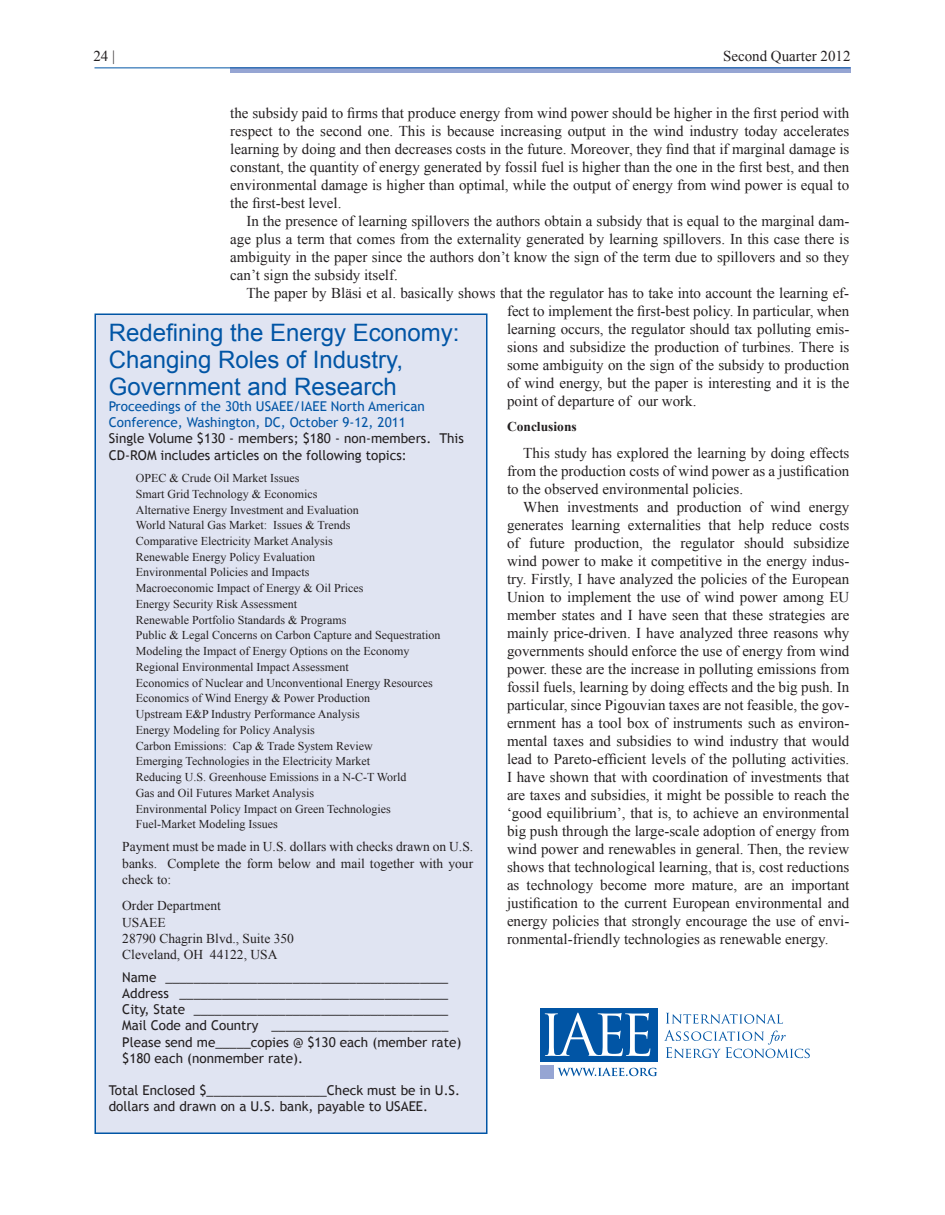
<style>
.page{position:relative;width:945px;height:1215px;background:#fff}
.page>*{position:absolute;margin:0;border:0;box-sizing:border-box;transform-origin:0 0}
.t1{font:24px/27px "Arial";color:#0155a5}
.t2{font:15px/18px "Times New Roman";color:#231f20;text-align:justify}
.t3{font:13.5px/16.2px "Trebuchet MS";color:#231f20}
.t4{font:13.5px/16.2px "Times New Roman";color:#231f20;text-align:justify}
.t5{font:13.5px/16.2px "Trebuchet MS";color:#0155a5}
.t6{font:700 13.5px "Times New Roman";color:#231f20}
.t7{font:12px/15.8px "Times New Roman";color:#231f20}
</style>
<div class="page">
<div style="left:230px;top:68px;width:620px;height:5px;background:#96a5d3"></div>
<hr style="left:94px;top:68px;width:756px;height:1px;background:#0155a5">
<svg style="left:558px;top:1068px;width:99px;height:8px"></svg>
<div style="left:540px;top:1065px;width:13px;height:13px;background:#96a5d3"></div>
<div style="left:540px;top:1008px;width:117px;height:54px;background:#0155a5"></div>
<svg style="left:545px;top:1013px;width:105px;height:43px"></svg>
<svg style="left:666px;top:1013px;width:117px;height:11px"></svg>
<svg style="left:664px;top:1030px;width:146px;height:28px"></svg>
<div style="left:94px;top:314px;width:394px;height:820px;background:#e0e4f2;border:2px solid #0155a5"></div>
<p class="t2" style="left:93px;top:47px;width:23px">24 |</p>
<p class="t2" style="left:723px;top:47px;width:129px">Second Quarter 2012</p>
<p class="t2" style="left:230px;top:104px;width:621px">the subsidy paid to firms that produce energy from wind power should be higher in the first period with respect to the second one. This is because increasing output in the wind industry today accelerates learning by doing and then decreases costs in the future. Moreover, they find that if marginal damage is constant, the quantity of energy generated by fossil fuel is higher than the one in the first best, and then environmental damage is higher than optimal, while the output of energy from wind power is equal to the first-best level.</p>
<p class="t2" style="left:230px;top:212px;width:621px;text-indent:16px">In the presence of learning spillovers the authors obtain a subsidy that is equal to the marginal dam&shy;age plus a term that comes from the externality generated by learning spillovers. In this case there is ambiguity in the paper since the authors don’t know the sign of the term due to spillovers and so they can’t sign the subsidy itself.</p>
<p class="t2" style="left:507px;top:284px;width:344px;text-indent:-261px">The paper by Bläsi et al. basically shows that the regulator has to take into account the learning ef&shy;fect to implement the first-best policy. In particular, when learning occurs, the regulator should tax polluting emis&shy;sions and subsidize the production of turbines. There is some ambiguity on the sign of the subsidy to production of wind energy, but the paper is interesting and it is the point of departure of our work.</p>
<p class="t6" style="left:507px;top:417px;width:71px">Conclusions</p>
<p class="t2" style="left:507px;top:444px;width:344px;text-indent:16px">This study has explored the learning by doing effects from the production costs of wind power as a justification to the observed environmental policies.</p>
<p class="t2" style="left:507px;top:498px;width:344px;text-indent:16px">When investments and production of wind energy generates learning externalities that help reduce costs of future production, the regulator should subsidize wind power to make it competitive in the energy indus&shy;try. Firstly, I have analyzed the policies of the European Union to implement the use of wind power among EU member states and I have seen that these strategies are mainly price-driven. I have analyzed three reasons why governments should enforce the use of energy from wind power. these are the increase in polluting emissions from fossil fuels, learning by doing effects and the big push. In particular, since Pigouvian taxes are not feasible, the gov&shy;ernment has a tool box of instruments such as environ&shy;mental taxes and subsidies to wind industry that would lead to Pareto-efficient levels of the polluting activities.<br>I have shown that with coordination of investments that are taxes and subsidies, it might be possible to reach the ‘good equilibrium’, that is, to achieve an environmental big push through the large-scale adoption of energy from wind power and renewables in general. Then, the review shows that technological learning, that is, cost reductions as technology become more mature, are an important justification to the current European environmental and energy policies that strongly encourage the use of envi&shy;ronmental-friendly technologies as renewable energy.</p>
<h1 class="t1" style="left:109px;top:319px;width:352px">Redefining the Energy Economy:<br>Changing Roles of Industry,<br>Government and Research</h1>
<p class="t5" style="left:109px;top:398px;width:318px">Proceedings of the 30th USAEE/IAEE North American<br>Conference, Washington, DC, October 9-12, 2011</p>
<p class="t3" style="left:109px;top:431px;width:357px">Single Volume $130 - members; $180 - non-members. This<br>CD-ROM includes articles on the following topics:</p>
<p class="t7" style="left:136px;top:470px;width:306px">OPEC &amp; Crude Oil Market Issues<br>Smart Grid Technology &amp; Economics<br>Alternative Energy Investment and Evaluation<br>World Natural Gas Market: Issues &amp; Trends<br>Comparative Electricity Market Analysis<br>Renewable Energy Policy Evaluation<br>Environmental Policies and Impacts<br>Macroeconomic Impact of Energy &amp; Oil Prices<br>Energy Security Risk Assessment<br>Renewable Portfolio Standards &amp; Programs<br>Public &amp; Legal Concerns on Carbon Capture and Sequestration Modeling the Impact of Energy Options on the Economy Regional Environmental Impact Assessment<br>Economics of Nuclear and Unconventional Energy Resources Economics of Wind Energy &amp; Power Production<br>Upstream E&amp;P Industry Performance Analysis<br>Energy Modeling for Policy Analysis<br>Carbon Emissions: Cap &amp; Trade System Review<br>Emerging Technologies in the Electricity Market<br>Reducing U.S. Greenhouse Emissions in a N-C-T World<br>Gas and Oil Futures Market Analysis<br>Environmental Policy Impact on Green Technologies Fuel-Market Modeling Issues</p>
<p class="t4" style="left:122px;top:839px;width:352px">Payment must be made in U.S. dollars with checks drawn on U.S. banks. Complete the form below and mail together with your check to:</p>
<p class="t4" style="left:122px;top:898px;width:173px;text-align:left">Order Department<br>USAEE<br>28790 Chagrin Blvd., Suite 350<br>Cleveland, OH 44122, USA</p>
<p class="t3" style="left:122px;top:969px;width:341px">Name ________________________________________ Address ______________________________________ City, State ____________________________________ Mail Code and Country _________________________ Please send me_____copies @ $130 each (member rate) $180 each (nonmember rate).</p>
<p class="t3" style="left:109px;top:1083px;width:353px">Total Enclosed $_________________Check must be in U.S. dollars and drawn on a U.S. bank, payable to USAEE.</p>
</div>
